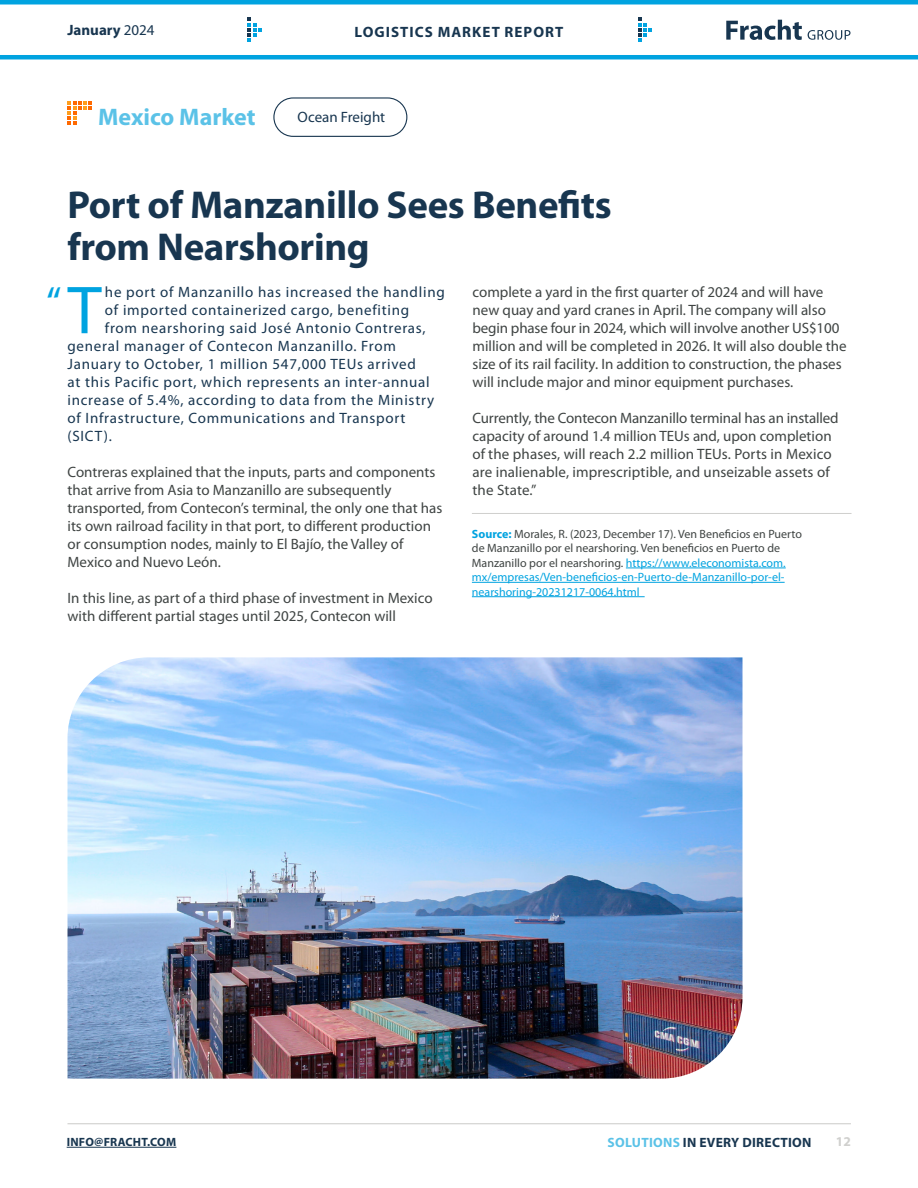
<style>
.page{position:relative;width:918px;height:1188px;background:#fff}
.page>*{position:absolute;margin:0;border:0;box-sizing:border-box;transform-origin:0 0}
.t1{font:68.4px "Myriad Pro";color:#00a3e0}
.t2{font:43.05px "Myriad Pro";color:#00a3e0}
.t3{font:700 39px/42px "Myriad Pro";letter-spacing:-.01em;color:#183650}
.t4{font:700 24px "Myriad Pro";color:#5bc2e7}
.t5{font:15px/18px "Myriad Pro";color:#3f4443}
.t6{font:15px "Myriad Pro";letter-spacing:.05em;color:#183650}
.t7{font:700 15px "Myriad Pro";letter-spacing:.07em;color:#183650}
.t8{font:15px "Myriad Pro";color:#183650}
.t9{font:700 15px "Myriad Pro";color:#183650}
.t10{font:700 13.5px "Myriad Pro";letter-spacing:.02em;color:#183650}
.t11{font:700 13.5px "Myriad Pro";color:#d0d0ce}
.t12{font:12px/14.4px "Myriad Pro";color:#3f4443}
.t13{font:700 12px "Myriad Pro";letter-spacing:.02em;color:#183650}
.s1{font-weight:400}
.s2{font-weight:700;color:#00a3e0}
.s3{color:#00a3e0}
.s4{color:#5bc2e7}
</style>
<div class="page">
<hr style="left:68px;top:1123px;width:783px;height:1px;background:#d0d0ce">
<hr style="left:67px;top:1147px;width:109px;height:1px;background:#183650">
<hr style="left:472px;top:513px;width:380px;height:1px;background:#d0d0ce">
<svg style="left:0;top:0;width:918px;height:59px"></svg>
<svg style="left:726px;top:20px;width:76px;height:20px"></svg>
<svg style="left:808px;top:30px;width:42px;height:10px"></svg>
<svg style="left:638px;top:18px;width:14px;height:24px"></svg>
<hr style="left:626px;top:568px;width:160px;height:1px;background:#00a3e0">
<hr style="left:472px;top:582px;width:313px;height:1px;background:#00a3e0">
<hr style="left:472px;top:596px;width:173px;height:1px;background:#00a3e0">
<div style="left:273px;top:97px;width:134px;height:40px;border:1px solid #183650;border-radius:19px"></div>
<svg style="left:68px;top:101px;width:24px;height:24px"></svg>
<img style="left:68px;top:657px;width:674px;height:422px">
<p class="t9" style="left:68px;top:21px;width:89px">January <span class="s1">2024</span></p>
<p class="t7" style="left:355px;top:22px;width:210px">LOGISTICS MARKET REPORT</p>
<p class="t4" style="left:98px;top:101px;width:159px">Mexico Market</p>
<p class="t8" style="left:298px;top:108px;width:89px">Ocean Freight</p>
<p class="t3" style="left:68px;top:183px;width:546px">Port of Manzanillo Sees Benefits from Nearshoring</p>
<p class="t1" style="left:68px;top:268px;width:36px">T</p>
<p class="t6" style="left:105px;top:283px;width:341px">he port of Manzanillo has increased the handling</p>
<p class="t5" style="left:472px;top:283px;width:376px">complete a yard in the first quarter of 2024 and will have new quay and yard cranes in April. The company will also begin phase four in 2024, which will involve another US$100 million and will be completed in 2026. It will also double the size of its rail facility. In addition to construction, the phases will include major and minor equipment purchases.</p>
<p class="t5" style="left:472px;top:409px;width:368px">Currently, the Contecon Manzanillo terminal has an installed capacity of around 1.4 million TEUs and, upon completion of the phases, will reach 2.2 million TEUs. Ports in Mexico are inalienable, imprescriptible, and unseizable assets of the State.”</p>
<p class="t2" style="left:46px;top:276px;width:17px">“</p>
<p class="t6" style="left:105px;top:301px;width:306px">of imported containerized cargo, benefiting</p>
<p class="t6" style="left:105px;top:319px;width:322px">from nearshoring said José Antonio Contreras,</p>
<p class="t6" style="left:68px;top:337px;width:330px">general manager of Contecon Manzanillo. From</p>
<p class="t6" style="left:68px;top:355px;width:350px">January to October, 1 million 547,000 TEUs arrived</p>
<p class="t6" style="left:68px;top:373px;width:364px">at this Pacific port, which represents an inter-annual</p>
<p class="t6" style="left:68px;top:391px;width:368px">increase of 5.4%, according to data from the Ministry</p>
<p class="t6" style="left:68px;top:409px;width:340px">of Infrastructure, Communications and Transport</p>
<p class="t6" style="left:68px;top:427px;width:46px">(SICT).</p>
<p class="t5" style="left:68px;top:463px;width:376px">Contreras explained that the inputs, parts and components that arrive from Asia to Manzanillo are subsequently transported, from Contecon’s terminal, the only one that has its own railroad facility in that port, to different production or consumption nodes, mainly to El Bajío, the Valley of Mexico and Nuevo León.</p>
<p class="t5" style="left:68px;top:589px;width:367px">In this line, as part of a third phase of investment in Mexico with different partial stages until 2025, Contecon will</p>
<p class="t12" style="left:472px;top:527px;width:332px"><span class="s2">Source:</span> Morales, R. (2023, December 17). Ven Beneficios en Puerto de Manzanillo por el nearshoring. Ven beneficios en Puerto de Manzanillo por el nearshoring. <span class="s3">https://www.eleconomista.com. mx/empresas/Ven-beneficios-en-Puerto-de-Manzanillo-por-el&shy;nearshoring-20231217-0064.html</span></p>
<p class="t13" style="left:67px;top:1134px;width:111px">INFO@FRACHT.COM</p>
<p class="t10" style="left:608px;top:1133px;width:205px"><span class="s4">SOLUTIONS</span> IN EVERY DIRECTION</p>
<p class="t11" style="left:836px;top:1133px;width:16px">12</p>
</div>
